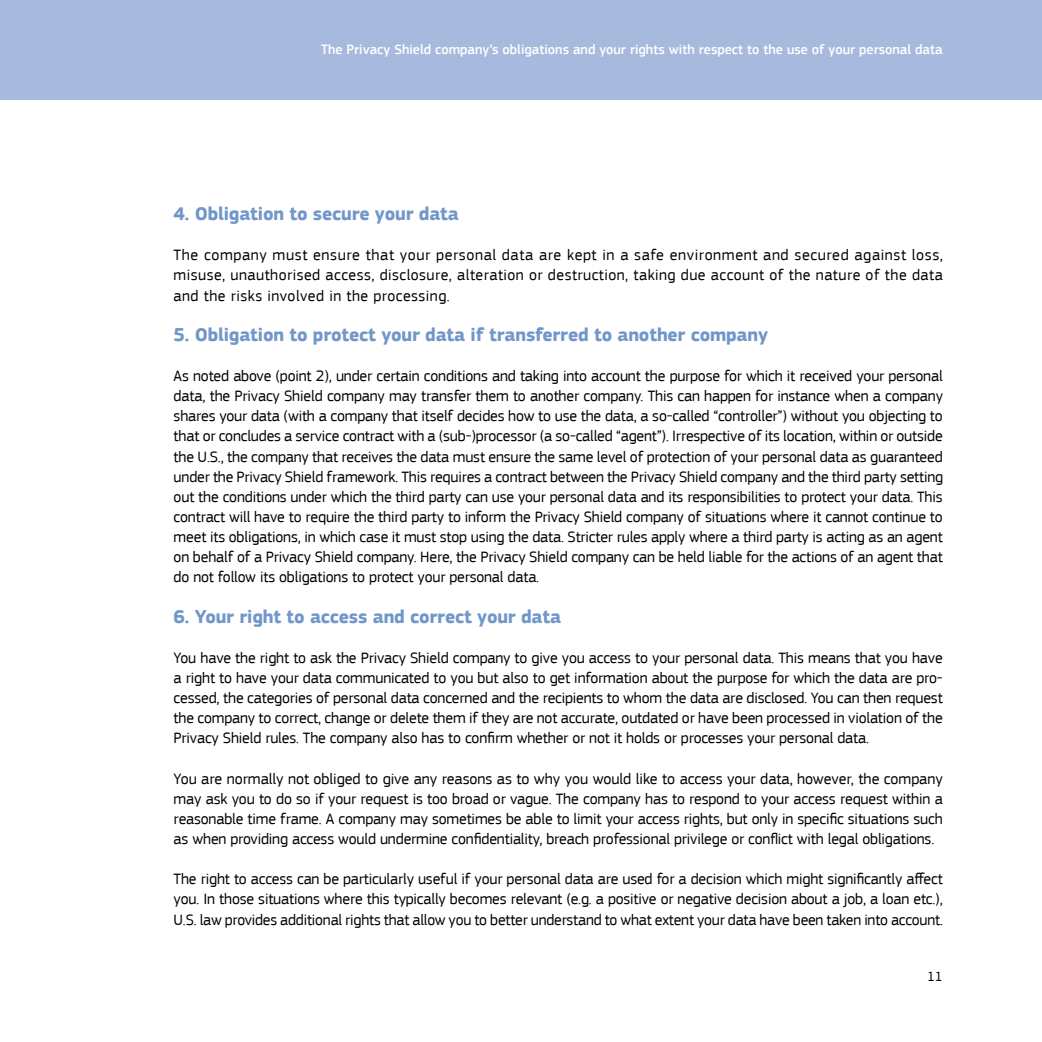
<style>
.page{position:relative;width:1042px;height:1042px;background:#fff}
.page>*{position:absolute;margin:0;border:0;box-sizing:border-box;transform-origin:0 0}
.t1{font:700 19.25px "EC Square Sans Pro";letter-spacing:-.01em;color:#7197ca}
.t2{font:15.75px/20.1px "EC Square Sans Pro";letter-spacing:-.01em;color:#000;text-align:justify}
.t3{font:500 14px "EC Square Sans Pro";color:#fff}
.t4{font:14px "EC Square Sans Pro";color:#000}
</style>
<div class="page">
<div style="left:0;top:0;width:1042px;height:99px;background:#a7badd"></div>
<p class="t3" style="left:321px;top:41px;width:623px">The Privacy Shield company’s obligations and your rights with respect to the use of your personal data</p>
<p class="t1" style="left:174px;top:202px;width:287px">4. Obligation to secure your data</p>
<p class="t2" style="left:174px;top:245px;width:771px">The company must ensure that your personal data are kept in a safe environment and secured against loss, misuse, unauthorised access, disclosure, alteration or destruction, taking due account of the nature of the data and the risks involved in the processing.</p>
<p class="t1" style="left:174px;top:323px;width:596px">5. Obligation to protect your data if transferred to another company</p>
<p class="t2" style="left:174px;top:366px;width:771px">As noted above (point 2), under certain conditions and taking into account the purpose for which it received your personal data, the Privacy Shield company may transfer them to another company. This can happen for instance when a company shares your data (with a company that itself decides how to use the data, a so-called “controller”) without you objecting to that or concludes a service contract with a (sub-)processor (a so-called “agent”). Irrespective of its location, within or outside the U.S., the company that receives the data must ensure the same level of protection of your personal data as guaranteed under the Privacy Shield framework. This requires a contract between the Privacy Shield company and the third party setting out the conditions under which the third party can use your personal data and its responsibilities to protect your data. This contract will have to require the third party to inform the Privacy Shield company of situations where it cannot continue to meet its obligations, in which case it must stop using the data. Stricter rules apply where a third party is acting as an agent on behalf of a Privacy Shield company. Here, the Privacy Shield company can be held liable for the actions of an agent that do not follow its obligations to protect your personal data.</p>
<p class="t1" style="left:174px;top:605px;width:389px">6. Your right to access and correct your data</p>
<p class="t2" style="left:174px;top:648px;width:770px">You have the right to ask the Privacy Shield company to give you access to your personal data. This means that you have a right to have your data communicated to you but also to get information about the purpose for which the data are pro&shy;cessed, the categories of personal data concerned and the recipients to whom the data are disclosed. You can then request the company to correct, change or delete them if they are not accurate, outdated or have been processed in violation of the Privacy Shield rules. The company also has to confirm whether or not it holds or processes your personal data.</p>
<p class="t2" style="left:174px;top:768px;width:770px">You are normally not obliged to give any reasons as to why you would like to access your data, however, the company may ask you to do so if your request is too broad or vague. The company has to respond to your access request within a reasonable time frame. A company may sometimes be able to limit your access rights, but only in specific situations such as when providing access would undermine confidentiality, breach professional privilege or conflict with legal obligations.</p>
<p class="t2" style="left:174px;top:869px;width:771px">The right to access can be particularly useful if your personal data are used for a decision which might significantly affect you. In those situations where this typically becomes relevant (e.g. a positive or negative decision about a job, a loan etc.), U.S. law provides additional rights that allow you to better understand to what extent your data have been taken into account.</p>
<p class="t4" style="left:927px;top:968px;width:17px">11</p>
</div>
